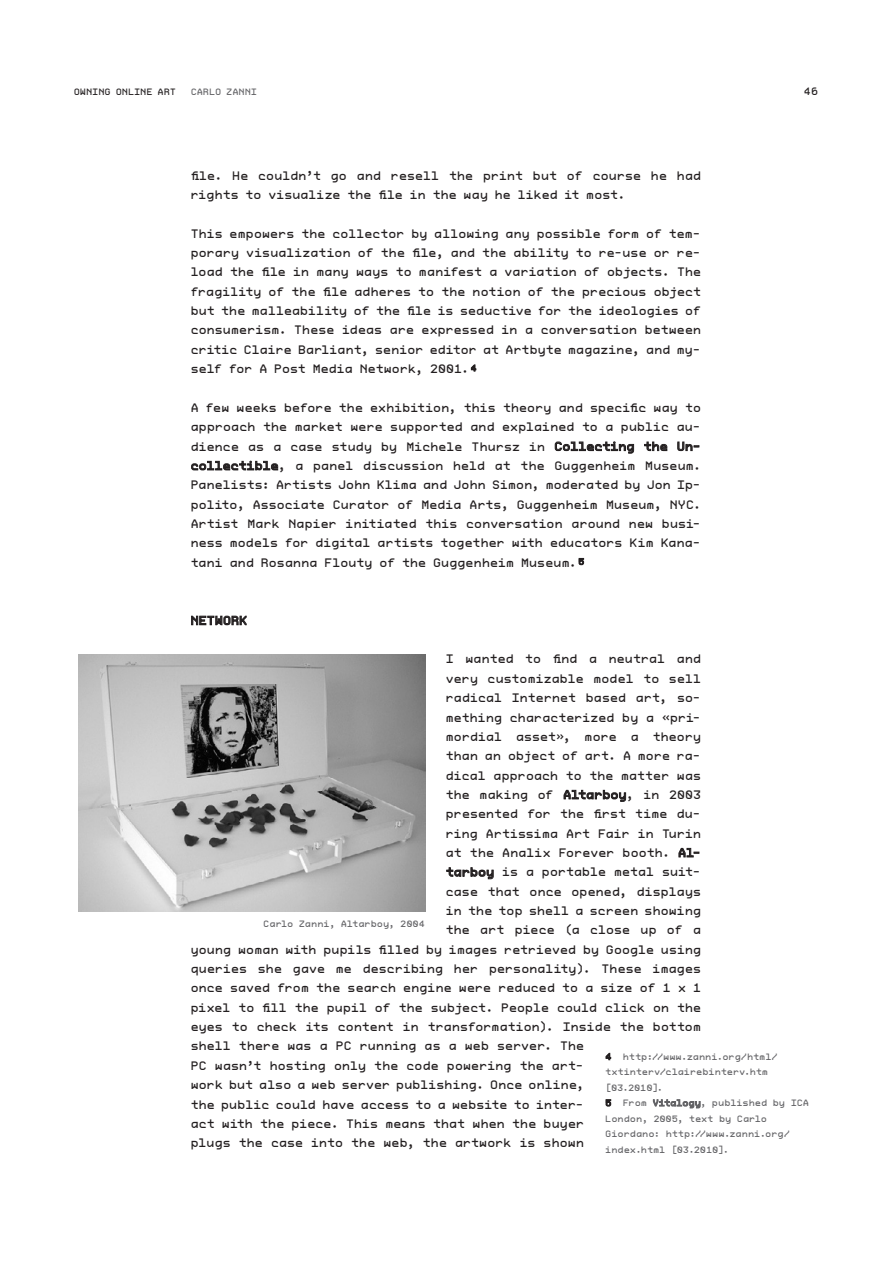
<style>
.page{position:relative;width:893px;height:1263px;background:#fff}
.page>*{position:absolute;margin:0;border:0;box-sizing:border-box;transform-origin:0 0}
.t1{font:12px/19.4px "Auto Scape";letter-spacing:.02em;color:#231f20;text-align:justify}
.t2{font:10.5px "Auto Scape";color:#231f20}
.t3{font:9px/15.5px "Auto Scape";letter-spacing:.03em;color:#636366}
.t4{font:9px "Auto Scape";letter-spacing:.035em;color:#231f20}
</style>
<div class="page">
<svg style="left:471px;top:364px;width:5px;height:8px"></svg>
<svg style="left:555px;top:441px;width:79px;height:12px"></svg>
<svg style="left:644px;top:442px;width:23px;height:9px"></svg>
<svg style="left:677px;top:442px;width:22px;height:9px"></svg>
<svg style="left:191px;top:461px;width:87px;height:9px"></svg>
<svg style="left:579px;top:558px;width:5px;height:7px"></svg>
<svg style="left:191px;top:616px;width:56px;height:9px"></svg>
<svg style="left:564px;top:790px;width:62px;height:12px"></svg>
<svg style="left:679px;top:848px;width:20px;height:9px"></svg>
<svg style="left:446px;top:867px;width:48px;height:12px"></svg>
<img style="left:79px;top:655px;width:346px;height:256px">
<svg style="left:606px;top:1053px;width:5px;height:7px"></svg>
<svg style="left:606px;top:1099px;width:5px;height:7px"></svg>
<svg style="left:653px;top:1099px;width:47px;height:9px"></svg>
<p class="t4" style="left:74px;top:86px;width:103px">Owning Online Art</p>
<p class="t3" style="left:191px;top:84px;width:68px">Carlo Zanni</p>
<p class="t2" style="left:805px;top:85px;width:15px">46</p>
<p class="t1" style="left:191px;top:166px;width:512px">file. He couldn’t go and resell the print but of course he had rights to visualize the file in the way he liked it most.</p>
<p class="t1" style="left:191px;top:224px;width:512px">This empowers the collector by allowing any possible form of tem&shy;porary visualization of the file, and the ability to re-use or re&shy;load the file in many ways to manifest a variation of objects. The fragility of the file adheres to the notion of the precious object but the malleability of the file is seductive for the ideologies of consumerism. These ideas are expressed in a conversation between critic Claire Barliant, senior editor at Artbyte magazine, and my&shy;self for A Post Media Network, 2001.<sup>4</sup></p>
<p class="t1" style="left:191px;top:398px;width:512px">A few weeks before the exhibition, this theory and specific way to approach the market were supported and explained to a public au&shy;dience as a case study by Michele Thursz in Collecting the Un&shy;collectible, a panel discussion held at the Guggenheim Museum.<br>Panelists: Artists John Klima and John Simon, moderated by Jon Ip&shy;polito, Associate Curator of Media Arts, Guggenheim Museum, NYC.<br>Artist Mark Napier initiated this conversation around new busi&shy;ness models for digital artists together with educators Kim Kana&shy;tani and Rosanna Flouty of the Guggenheim Museum.<sup>5</sup></p>
<p class="t1" style="left:191px;top:611px;width:58px">Network</p>
<p class="t1" style="left:446px;top:649px;width:257px">I wanted to find a neutral and</p>
<p class="t1" style="left:446px;top:669px;width:257px">very customizable model to sell</p>
<p class="t1" style="left:446px;top:688px;width:257px">radical Internet based art, so-</p>
<p class="t1" style="left:446px;top:707px;width:257px">mething characterized by a «pri-</p>
<p class="t1" style="left:446px;top:727px;width:257px">mordial asset», more a theory</p>
<p class="t1" style="left:446px;top:746px;width:257px">than an object of art. A more ra-</p>
<p class="t1" style="left:446px;top:765px;width:257px">dical approach to the matter was</p>
<p class="t1" style="left:446px;top:785px;width:257px">the making of Altarboy, in 2003</p>
<p class="t1" style="left:446px;top:804px;width:257px">presented for the first time du-</p>
<p class="t1" style="left:446px;top:823px;width:257px">ring Artissima Art Fair in Turin</p>
<p class="t1" style="left:446px;top:843px;width:257px">at the Analix Forever booth. Al-</p>
<p class="t1" style="left:446px;top:862px;width:257px">tarboy is a portable metal suit-</p>
<p class="t1" style="left:446px;top:882px;width:257px">case that once opened, displays</p>
<p class="t1" style="left:446px;top:901px;width:257px">in the top shell a screen showing</p>
<p class="t1" style="left:446px;top:920px;width:257px">the art piece (a close up of a</p>
<p class="t1" style="left:191px;top:940px;width:512px">young woman with pupils filled by images retrieved by Google using</p>
<p class="t1" style="left:191px;top:959px;width:512px">queries she gave me describing her personality). These images</p>
<p class="t1" style="left:191px;top:978px;width:512px">once saved from the search engine were reduced to a size of 1 x 1</p>
<p class="t1" style="left:191px;top:998px;width:512px">pixel to fill the pupil of the subject. People could click on the</p>
<p class="t1" style="left:191px;top:1017px;width:512px">eyes to check its content in transformation). Inside the bottom</p>
<p class="t1" style="left:191px;top:1036px;width:395px">shell there was a PC running as a web server. The</p>
<p class="t1" style="left:191px;top:1056px;width:395px">PC wasn’t hosting only the code powering the art-</p>
<p class="t1" style="left:191px;top:1075px;width:395px">work but also a web server publishing. Once online,</p>
<p class="t1" style="left:191px;top:1094px;width:395px">the public could have access to a website to inter-</p>
<p class="t1" style="left:191px;top:1114px;width:395px">act with the piece. This means that when the buyer</p>
<p class="t1" style="left:191px;top:1133px;width:395px">plugs the case into the web, the artwork is shown</p>
<p class="t3" style="left:264px;top:916px;width:163px">Carlo Zanni, Altarboy, 2004</p>
<p class="t3" style="left:606px;top:1049px;width:174px;text-indent:18px">http://www.zanni.org/html/ txtinterv/clairebinterv.htm [03.2010].</p>
<p class="t4" style="left:606px;top:1098px;width:7px">5</p>
<p class="t4" style="left:606px;top:1051px;width:7px">4</p>
<p class="t3" style="left:606px;top:1095px;width:205px;text-indent:18px">From Vitalogy, published by ICA<br>London, 2005, text by Carlo<br>Giordano: http://www.zanni.org/ index.html [03.2010].</p>
</div>
